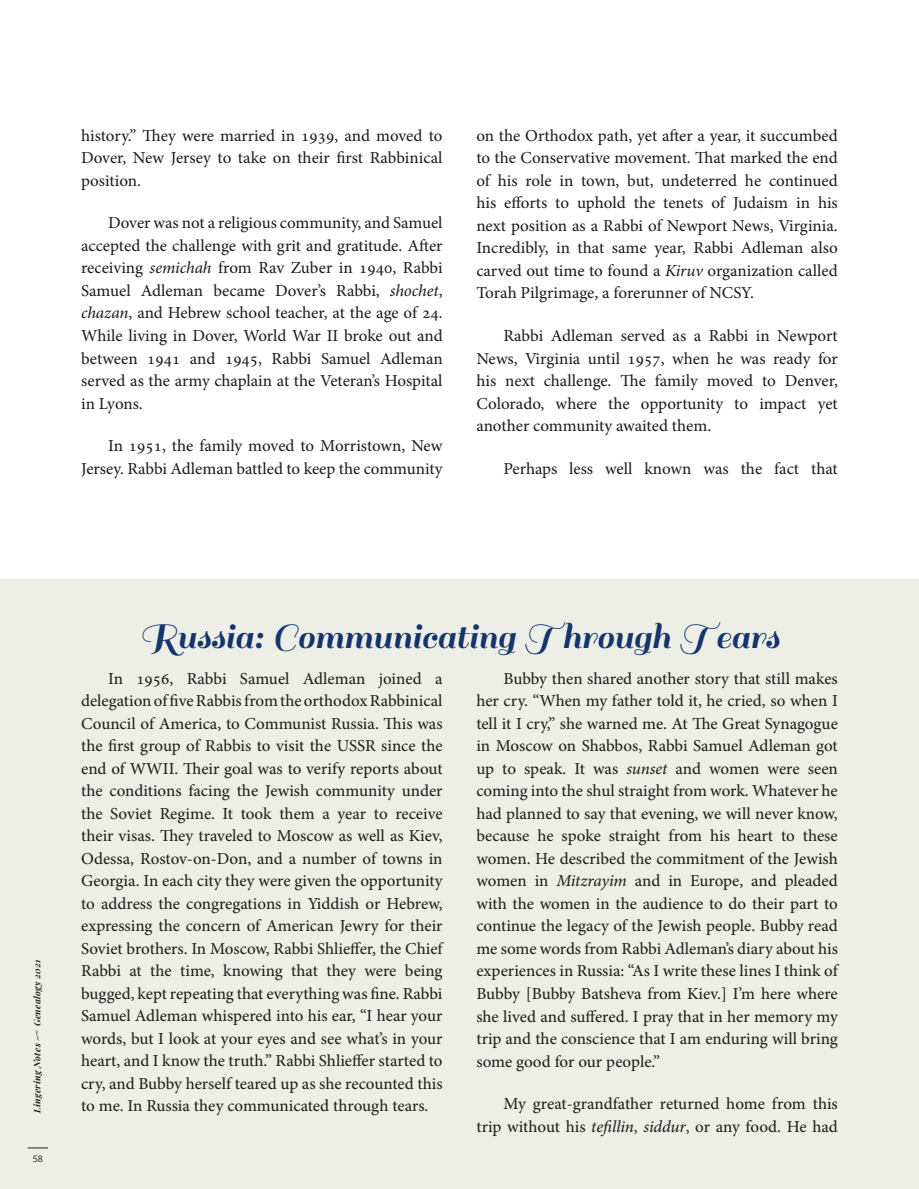
<style>
.page{position:relative;width:919px;height:1189px;background:#fff}
.page>*{position:absolute;margin:0;border:0;box-sizing:border-box;transform-origin:0 0}
.t1{font:39px "Sail";color:#14356d}
.t2{font:16.5px/22.5px "Adobe Hebrew";color:#231f20;text-align:justify}
.t3{font:italic 700 9px "Playfair Display";letter-spacing:.04em;color:#231f20}
.t4{font:9px "Open Sans Hebrew";color:#231f20}
.s1{font-style:italic}
.s2{font-family:"Type Embellishments One";font-weight:400;font-style:normal}
</style>
<div class="page">
<div style="left:0;top:579px;width:918px;height:609px;background:#edeee6"></div>
<svg style="left:28px;top:1147px;width:20px;height:1px"></svg>
<p class="t2" style="left:81px;top:124px;width:363px">history.” They were married in 1939, and moved to Dover, New Jersey to take on their first Rabbinical position.</p>
<p class="t2" style="left:81px;top:212px;width:363px;text-indent:27px">Dover was not a religious community, and Samuel accepted the challenge with grit and gratitude. After receiving <span class="s1">semichah</span> from Rav Zuber in 1940, Rabbi Samuel Adleman became Dover’s Rabbi, <span class="s1">shochet</span>, <span class="s1">chazan</span>, and Hebrew school teacher, at the age of 24.<br>While living in Dover, World War II broke out and between 1941 and 1945, Rabbi Samuel Adleman served as the army chaplain at the Veteran’s Hospital in Lyons.</p>
<p class="t2" style="left:81px;top:435px;width:363px;text-align:right">In 1951, the family moved to Morristown, New<br>Jersey. Rabbi Adleman battled to keep the community</p>
<p class="t2" style="left:476px;top:124px;width:363px">on the Orthodox path, yet after a year, it succumbed to the Conservative movement. That marked the end of his role in town, but, undeterred he continued his efforts to uphold the tenets of Judaism in his next position as a Rabbi of Newport News, Virginia.<br>Incredibly, in that same year, Rabbi Adleman also carved out time to found a <span class="s1">Kiruv</span> organization called Torah Pilgrimage, a forerunner of NCSY.</p>
<p class="t2" style="left:476px;top:324px;width:363px;text-indent:27px">Rabbi Adleman served as a Rabbi in Newport News, Virginia until 1957, when he was ready for his next challenge. The family moved to Denver, Colorado, where the opportunity to impact yet another community awaited them.</p>
<p class="t2" style="left:503px;top:457px;width:336px">Perhaps less well known was the fact that</p>
<p class="t3" style="left:30px;top:1112px;width:155px;rotate:-90deg">Lingering Notes <span class="s2">O</span> Genealogy 2021</p>
<p class="t4" style="left:33px;top:1153px;width:12px">58</p>
<h1 class="t1" style="left:139px;top:613px;width:641px">Russia: Communicating Through Tears</h1>
<p class="t2" style="left:81px;top:667px;width:363px;text-indent:27px">In 1956, Rabbi Samuel Adleman joined a delegation of five Rabbis from the orthodox Rabbinical Council of America, to Communist Russia. This was the first group of Rabbis to visit the USSR since the end of WWII. Their goal was to verify reports about the conditions facing the Jewish community under the Soviet Regime. It took them a year to receive their visas. They traveled to Moscow as well as Kiev, Odessa, Rostov-on-Don, and a number of towns in Georgia. In each city they were given the opportunity to address the congregations in Yiddish or Hebrew, expressing the concern of American Jewry for their Soviet brothers. In Moscow, Rabbi Shlieffer, the Chief Rabbi at the time, knowing that they were being bugged, kept repeating that everything was fine. Rabbi Samuel Adleman whispered into his ear, “I hear your words, but I look at your eyes and see what’s in your heart, and I know the truth.” Rabbi Shlieffer started to cry, and Bubby herself teared up as she recounted this to me. In Russia they communicated through tears.</p>
<p class="t2" style="left:476px;top:667px;width:363px;text-indent:27px">Bubby then shared another story that still makes her cry. “When my father told it, he cried, so when I tell it I cry,” she warned me. At The Great Synagogue in Moscow on Shabbos, Rabbi Samuel Adleman got up to speak. It was <span class="s1">sunset</span> and women were seen coming into the shul straight from work. Whatever he had planned to say that evening, we will never know, because he spoke straight from his heart to these women. He described the commitment of the Jewish women in <span class="s1">Mitzrayim</span> and in Europe, and pleaded with the women in the audience to do their part to continue the legacy of the Jewish people. Bubby read me some words from Rabbi Adleman’s diary about his experiences in Russia: “As I write these lines I think of Bubby [Bubby Batsheva from Kiev.] I’m here where she lived and suffered. I pray that in her memory my trip and the conscience that I am enduring will bring some good for our people.”</p>
<p class="t2" style="left:476px;top:1092px;width:363px;text-align:right">My great-grandfather returned home from this trip without his <span class="s1">tefillin</span>, <span class="s1">siddur</span>, or any food. He had</p>
</div>
